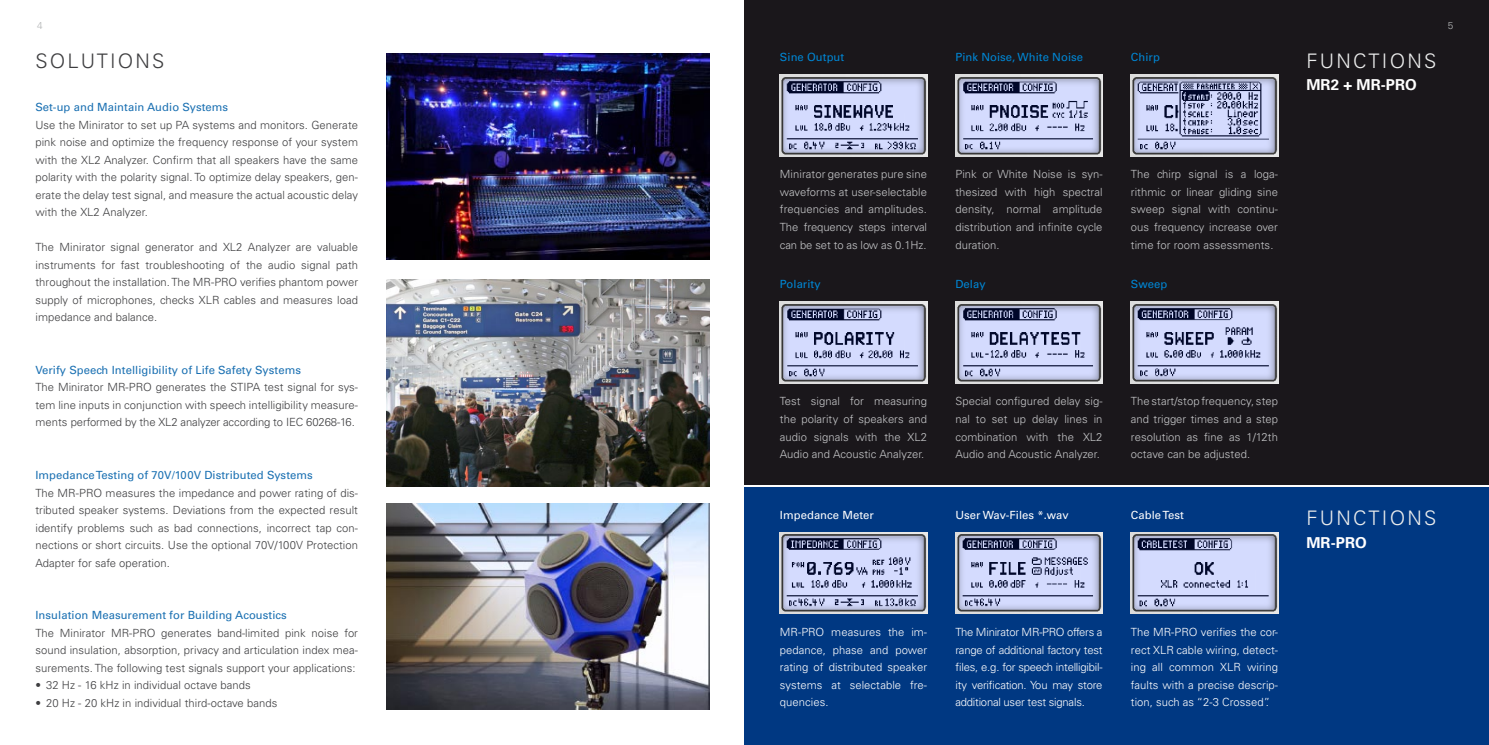
<style>
.page{position:relative;width:1489px;height:745px;background:#fff}
.page>*{position:absolute;margin:0;border:0;box-sizing:border-box;transform-origin:0 0}
.P05_Heading_1_-_blac{font:300 20px "Univers LT Std";letter-spacing:.11em;color:#eceded}
.P05_Heading_1_-_blac-2{font:300 20px "Univers LT Std";letter-spacing:.11em;color:#3e3e40}
.P101_Text_w_o_Block{font:700 15px "Univers LT Std";letter-spacing:.005em;color:#fff}
.P10_Text{font:300 11.25px/17.5px "Univers LT Std";letter-spacing:.005em;color:#3e3e40;text-align:justify}
.P10_Text_Inverse_MR2{font:300 11.25px/17.5px "Univers LT Std";letter-spacing:.005em;color:#c5c6c8;text-align:justify}
.P10_Text_Inverse_-_M{font:300 11.25px/17.5px "Univers LT Std";letter-spacing:.005em;color:#fff;text-align:justify}
.P06a_Heading_2_-_Exe{font:11.25px "Univers LT Std";letter-spacing:.005em;color:#1a70b2}
.P12_Bullet_List{font:300 11.25px "Univers LT Std";letter-spacing:.005em;color:#3e3e40}
.P06a_Heading_2_-_Exe-2{font:11.25px "Univers LT Std";letter-spacing:.005em;color:#0086d4}
.P06a_Heading_2_-_Exe-3{font:11.25px "Univers LT Std";letter-spacing:.005em;color:#fff}
.t1{font:300 10px "Univers LT Std";color:#b1b3b4}
</style>
<div class="page">
<div style="left:744px;top:487px;width:744px;height:257px;background:#003882"></div>
<div style="left:744px;top:0;width:744px;height:484px;background:#1a171b"></div>
<img style="left:386px;top:280px;width:323px;height:205px">
<img style="left:386px;top:503px;width:323px;height:206px">
<img style="left:386px;top:53px;width:323px;height:206px">
<img style="left:780px;top:74px;width:147px;height:82px">
<img style="left:1130px;top:74px;width:147px;height:82px">
<img style="left:955px;top:74px;width:147px;height:82px">
<img style="left:780px;top:301px;width:147px;height:82px">
<img style="left:1130px;top:301px;width:147px;height:82px">
<img style="left:955px;top:301px;width:147px;height:82px">
<img style="left:780px;top:532px;width:147px;height:81px">
<img style="left:1130px;top:532px;width:147px;height:81px">
<img style="left:955px;top:532px;width:147px;height:81px">
<p class="t1" style="left:37px;top:19px;width:7px">4</p>
<p class="t1" style="left:1447px;top:19px;width:7px">5</p>
<p class="P05_Heading_1_-_blac-2" style="left:35px;top:48px;width:128px">So lutio ns</p>
<p class="P06a_Heading_2_-_Exe" style="left:35px;top:100px;width:194px">Set-up and Maintain Audio Systems</p>
<p class="P10_Text" style="left:35px;top:116px;width:324px">Use the Minirator to set up PA systems and monitors. Generate pink noise and optimize the frequency response of your system with the XL2 Analyzer. Confirm that all speakers have the same polarity with the polarity signal. To optimize delay speakers, gen&shy;erate the delay test signal, and measure the actual acoustic delay with the XL2 Analyzer.</p>
<p class="P10_Text" style="left:35px;top:238px;width:324px">The Minirator signal generator and XL2 Analyzer are valuable instruments for fast troubleshooting of the audio signal path throughout the installation. The MR-PRO verifies phantom power supply of microphones, checks XLR cables and measures load impedance and balance.</p>
<p class="P06a_Heading_2_-_Exe" style="left:35px;top:363px;width:267px">Verify Speech Intelligibility of Life Safety Systems</p>
<p class="P10_Text" style="left:35px;top:378px;width:324px">The Minirator MR-PRO generates the STIPA test signal for sys&shy;tem line inputs in conjunction with speech intelligibility measure&shy;ments performed by the XL2 analyzer according to IEC 60268-16.</p>
<p class="P06a_Heading_2_-_Exe" style="left:35px;top:468px;width:279px">Impedance Testing of 70V/100V Distributed Systems</p>
<p class="P10_Text" style="left:35px;top:483px;width:324px">The MR-PRO measures the impedance and power rating of dis&shy;tributed speaker systems. Deviations from the expected result identify problems such as bad connections, incorrect tap con&shy;nections or short circuits. Use the optional 70V/100V Protection Adapter for safe operation.</p>
<p class="P06a_Heading_2_-_Exe" style="left:35px;top:608px;width:253px">Insulation Measurement for Building Acoustics</p>
<p class="P10_Text" style="left:35px;top:623px;width:324px">The Minirator MR-PRO generates band-limited pink noise for sound insulation, absorption, privacy and articulation index mea&shy;surements. The following test signals support your applications:</p>
<p class="P12_Bullet_List" style="left:35px;top:678px;width:217px">• 32 Hz - 16 kHz in individual octave bands</p>
<p class="P12_Bullet_List" style="left:35px;top:695px;width:243px">• 20 Hz - 20 kHz in individual third-octave bands</p>
<p class="P06a_Heading_2_-_Exe-2" style="left:780px;top:51px;width:66px">Sine Output</p>
<p class="P06a_Heading_2_-_Exe-2" style="left:955px;top:51px;width:129px">Pink Noise, White Noise</p>
<p class="P06a_Heading_2_-_Exe-2" style="left:1130px;top:51px;width:30px">Chirp</p>
<p class="P05_Heading_1_-_blac" style="left:1306px;top:48px;width:131px">FUNCTIONS</p>
<p class="P101_Text_w_o_Block" style="left:1306px;top:76px;width:112px">MR2 + MR-PRO</p>
<p class="P10_Text_Inverse_MR2" style="left:780px;top:165px;width:149px">Minirator generates pure sine waveforms at user-selectable frequencies and amplitudes.<br>The frequency steps interval can be set to as low as 0.1Hz.</p>
<p class="P10_Text_Inverse_MR2" style="left:955px;top:165px;width:149px">Pink or White Noise is syn&shy;thesized with high spectral density, normal amplitude distribution and infinite cycle duration.</p>
<p class="P10_Text_Inverse_MR2" style="left:1130px;top:165px;width:149px">The chirp signal is a loga&shy;rithmic or linear gliding sine sweep signal with continu&shy;ous frequency increase over time for room assessments.</p>
<p class="P06a_Heading_2_-_Exe-2" style="left:780px;top:277px;width:42px">Polarity</p>
<p class="P06a_Heading_2_-_Exe-2" style="left:955px;top:277px;width:32px">Delay</p>
<p class="P06a_Heading_2_-_Exe-2" style="left:1130px;top:277px;width:38px">Sweep</p>
<p class="P10_Text_Inverse_MR2" style="left:780px;top:392px;width:149px">Test signal for measuring the polarity of speakers and audio signals with the XL2<br>Audio and Acoustic Analyzer.</p>
<p class="P10_Text_Inverse_MR2" style="left:955px;top:392px;width:149px">Special configured delay sig&shy;nal to set up delay lines in combination with the XL2<br>Audio and Acoustic Analyzer.</p>
<p class="P10_Text_Inverse_MR2" style="left:1130px;top:392px;width:149px">The start/stop frequency, step and trigger times and a step resolution as fine as 1/12th octave can be adjusted.</p>
<p class="P06a_Heading_2_-_Exe-3" style="left:780px;top:508px;width:95px">Impedance Meter</p>
<p class="P06a_Heading_2_-_Exe-3" style="left:955px;top:508px;width:115px">User Wav-Files *.wav</p>
<p class="P06a_Heading_2_-_Exe-3" style="left:1130px;top:508px;width:54px">Cable Test</p>
<p class="P05_Heading_1_-_blac" style="left:1306px;top:506px;width:131px">FUNCTIONS</p>
<p class="P101_Text_w_o_Block" style="left:1306px;top:533px;width:62px">MR-PRO</p>
<p class="P10_Text_Inverse_-_M" style="left:780px;top:623px;width:149px">MR-PRO measures the im&shy;pedance, phase and power rating of distributed speaker systems at selectable fre&shy;quencies.</p>
<p class="P10_Text_Inverse_-_M" style="left:955px;top:623px;width:149px">The Minirator MR-PRO offers a range of additional factory test files, e.g. for speech intelligibil&shy;ity verification. You may store additional user test signals.</p>
<p class="P10_Text_Inverse_-_M" style="left:1130px;top:623px;width:149px">The MR-PRO verifies the cor&shy;rect XLR cable wiring, detect&shy;ing all common XLR wiring faults with a precise descrip&shy;tion, such as “2-3 Crossed”.</p>
</div>
